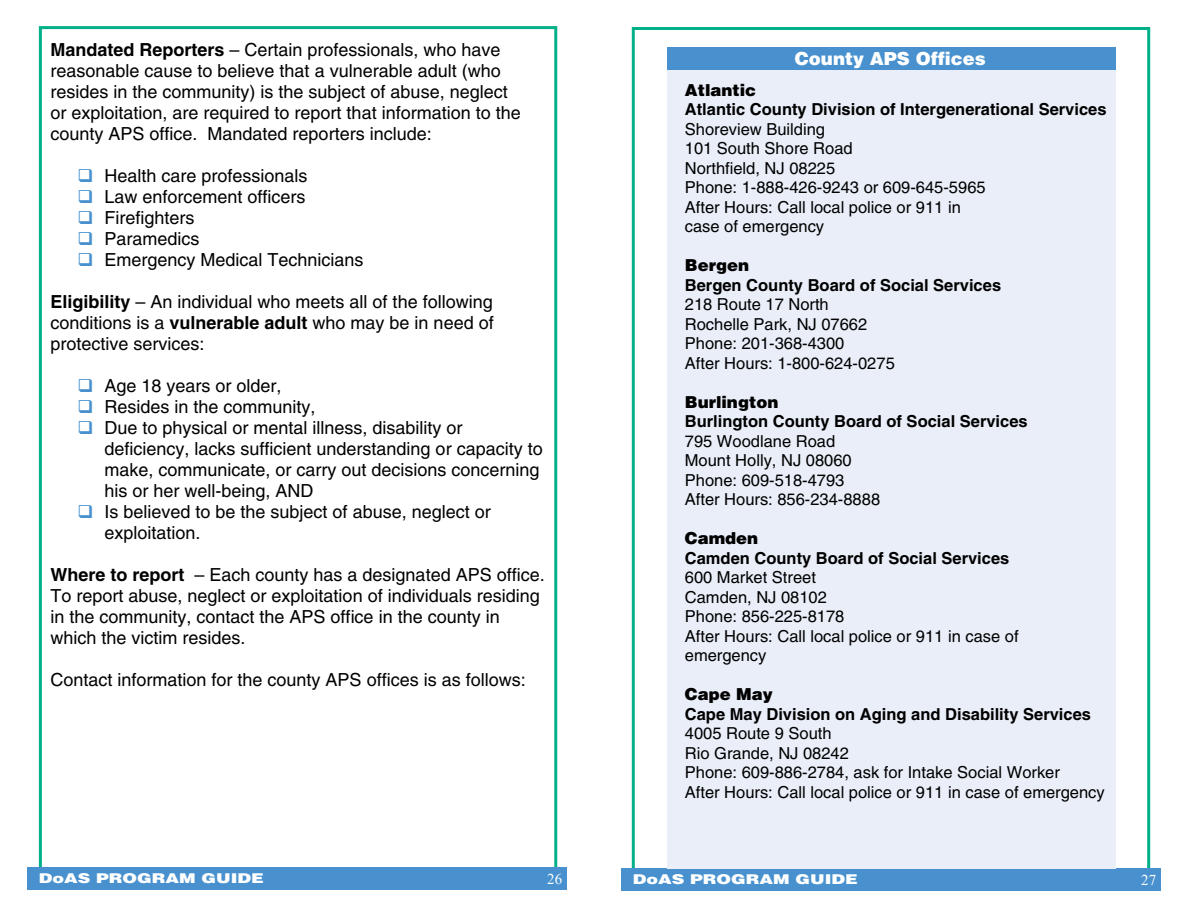
<style>
.page{position:relative;width:1188px;height:918px;background:#fff}
.page>*{position:absolute;margin:0;border:0;box-sizing:border-box;transform-origin:0 0}
.t1{font:18px/21px "Helvetica";color:#000}
.t2{font:900 18px "Helvetica";color:#fff}
.t3{font:16.5px "Helvetica";color:#000}
.t4{font:700 16.5px "Helvetica";color:#000}
.t5{font:900 16.5px "Helvetica";color:#000}
.t6{font:15px "Times New Roman";color:#fff}
.t7{font:900 13.5px "Helvetica";color:#fff;scale:1.3 1}
.s1{font-weight:700}
.s2{color:#4891ce}
</style>
<div class="page">
<div style="left:39px;top:26px;width:518px;height:849px;background:#fff;border:3px solid #00b089"></div>
<div style="left:27px;top:867px;width:540px;height:23px;background:#4891ce"></div>
<div style="left:632px;top:27px;width:518px;height:849px;background:#fff;border:3px solid #00b089"></div>
<div style="left:621px;top:868px;width:540px;height:23px;background:#4891ce"></div>
<div style="left:667px;top:48px;width:448px;height:820px;background:#e9eef8"></div>
<div style="left:667px;top:48px;width:449px;height:22px;background:#4891ce"></div>
<p class="t1" style="left:51px;top:40px;width:472px"><span class="s1">Mandated Reporters</span> – Certain professionals, who have reasonable cause to believe that a vulnerable adult (who resides in the community) is the subject of abuse, neglect or exploitation, are required to report that information to the county APS office. Mandated reporters include:</p>
<p class="t1" style="left:78px;top:166px;width:232px"><span class="s2">❑</span> Health care professionals</p>
<p class="t1" style="left:78px;top:187px;width:230px"><span class="s2">❑</span> Law enforcement officers</p>
<p class="t1" style="left:78px;top:208px;width:119px"><span class="s2">❑</span> Firefighters</p>
<p class="t1" style="left:78px;top:229px;width:124px"><span class="s2">❑</span> Paramedics</p>
<p class="t1" style="left:78px;top:250px;width:288px"><span class="s2">❑</span> Emergency Medical Technicians</p>
<p class="t1" style="left:51px;top:292px;width:445px;text-align:justify"><span class="s1">Eligibility</span> – An individual who meets all of the following conditions is a <span class="s1">vulnerable adult</span> who may be in need of protective services:</p>
<p class="t1" style="left:78px;top:376px;width:206px"><span class="s2">❑</span> Age 18 years or older,</p>
<p class="t1" style="left:78px;top:397px;width:240px"><span class="s2">❑</span> Resides in the community,</p>
<p class="t1" style="left:105px;top:418px;width:440px;text-indent:-27px"><span class="s2">❑</span> Due to physical or mental illness, disability or deficiency, lacks sufficient understanding or capacity to make, communicate, or carry out decisions concerning his or her well-being, AND</p>
<p class="t1" style="left:105px;top:502px;width:388px;text-indent:-27px"><span class="s2">❑</span> Is believed to be the subject of abuse, neglect or exploitation.</p>
<p class="t1" style="left:51px;top:565px;width:496px"><span class="s1">Where to report</span> – Each county has a designated APS office.<br>To report abuse, neglect or exploitation of individuals residing in the community, contact the APS office in the county in which the victim resides.</p>
<p class="t1" style="left:51px;top:670px;width:477px">Contact information for the county APS offices is as follows:</p>
<p class="t7" style="left:39px;top:869px;width:175px">DoAS PROGRAM GUIDE</p>
<p class="t6" style="left:547px;top:868px;width:16px">26</p>
<p class="t2" style="left:795px;top:46px;width:192px">County APS Offices</p>
<p class="t5" style="left:685px;top:79px;width:73px">Atlantic</p>
<p class="t4" style="left:685px;top:99px;width:423px">Atlantic County Division of Intergenerational Services</p>
<p class="t3" style="left:685px;top:119px;width:142px">Shoreview Building</p>
<p class="t3" style="left:685px;top:139px;width:169px">101 South Shore Road</p>
<p class="t3" style="left:685px;top:158px;width:152px">Northfield, NJ 08225</p>
<p class="t3" style="left:685px;top:178px;width:302px">Phone: 1-888-426-9243 or 609-645-5965</p>
<p class="t3" style="left:685px;top:197px;width:278px">After Hours: Call local police or 911 in</p>
<p class="t3" style="left:685px;top:217px;width:141px">case of emergency</p>
<p class="t5" style="left:685px;top:255px;width:66px">Bergen</p>
<p class="t4" style="left:685px;top:275px;width:318px">Bergen County Board of Social Services</p>
<p class="t3" style="left:685px;top:295px;width:145px">218 Route 17 North</p>
<p class="t3" style="left:685px;top:314px;width:184px">Rochelle Park, NJ 07662</p>
<p class="t3" style="left:685px;top:334px;width:161px">Phone: 201-368-4300</p>
<p class="t3" style="left:685px;top:353px;width:212px">After Hours: 1-800-624-0275</p>
<p class="t5" style="left:685px;top:391px;width:95px">Burlington</p>
<p class="t4" style="left:685px;top:411px;width:344px">Burlington County Board of Social Services</p>
<p class="t3" style="left:685px;top:431px;width:152px">795 Woodlane Road</p>
<p class="t3" style="left:685px;top:451px;width:168px">Mount Holly, NJ 08060</p>
<p class="t3" style="left:685px;top:470px;width:161px">Phone: 609-518-4793</p>
<p class="t3" style="left:685px;top:490px;width:197px">After Hours: 856-234-8888</p>
<p class="t5" style="left:685px;top:528px;width:75px">Camden</p>
<p class="t4" style="left:685px;top:548px;width:326px">Camden County Board of Social Services</p>
<p class="t3" style="left:685px;top:568px;width:133px">600 Market Street</p>
<p class="t3" style="left:685px;top:587px;width:144px">Camden, NJ 08102</p>
<p class="t3" style="left:685px;top:607px;width:161px">Phone: 856-225-8178</p>
<p class="t3" style="left:685px;top:626px;width:335px">After Hours: Call local police or 911 in case of</p>
<p class="t3" style="left:685px;top:646px;width:83px">emergency</p>
<p class="t5" style="left:685px;top:684px;width:90px">Cape May</p>
<p class="t4" style="left:685px;top:704px;width:408px">Cape May Division on Aging and Disability Services</p>
<p class="t3" style="left:685px;top:724px;width:148px">4005 Route 9 South</p>
<p class="t3" style="left:685px;top:743px;width:166px">Rio Grande, NJ 08242</p>
<p class="t3" style="left:685px;top:763px;width:377px">Phone: 609-886-2784, ask for Intake Social Worker</p>
<p class="t3" style="left:685px;top:782px;width:421px">After Hours: Call local police or 911 in case of emergency</p>
<p class="t7" style="left:633px;top:870px;width:175px">DoAS PROGRAM GUIDE</p>
<p class="t6" style="left:1141px;top:869px;width:16px">27</p>
</div>
